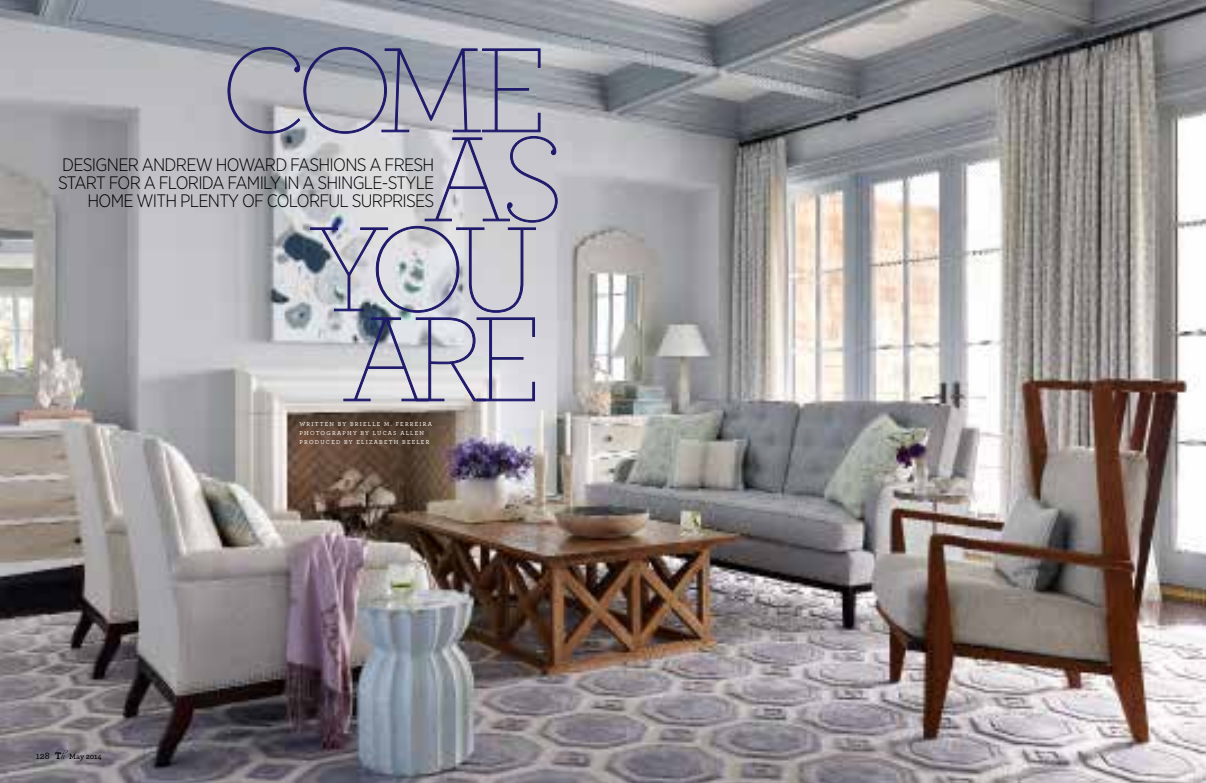
<style>
.page{position:relative;width:1206px;height:783px;background:#fff}
.page>*{position:absolute;margin:0;border:0;box-sizing:border-box;transform-origin:0 0}
.t1{font:100 126px/89.7px "Archer";letter-spacing:-.1em;color:#1e196a;text-align:right}
.t2{font:300 18px/18px "Gotham Narrow";letter-spacing:-.04em;color:#000;text-align:right}
.t3{font:600 8px "Archer";letter-spacing:-.02em;color:#000}
.t4{font:500 6px/9px "Archer";letter-spacing:.2em;color:#fff}
.s1{font-weight:500;font-size:10px}
.s2{font-weight:700;font-size:10px}
.s3{font-family:"Adios Script Pro";font-weight:400;font-size:13px}
</style>
<div class="page">
<img style="left:0;top:0;width:1206px;height:783px">
<svg style="left:227px;top:47px;width:331px;height:355px;background:#b9bac3"></svg>
<h1 class="t1" style="left:221px;top:43px;width:344px">COME<br>AS<br>YOU<br>ARE</h1>
<p class="t2" style="left:58px;top:155px;width:378px">DESIGNER ANDREW HOWARD FASHIONS A FRESH<br>START FOR A FLORIDA FAMILY IN A SHINGLE-STYLE<br>HOME WITH PLENTY OF COLORFUL SURPRISES</p>
<p class="t3" style="left:36px;top:750px;width:67px"><span class="s1">128</span> <span class="s2">T</span><span class="s3">h</span>May 2014</p>
<p class="t4" style="left:300px;top:419px;width:134px">WRITTEN BY BRIELLE M. FERREIRA<br>PHOTOGRAPHY BY LUCAS ALLEN<br>PRODUCED BY ELIZABETH BEELER</p>
</div>
